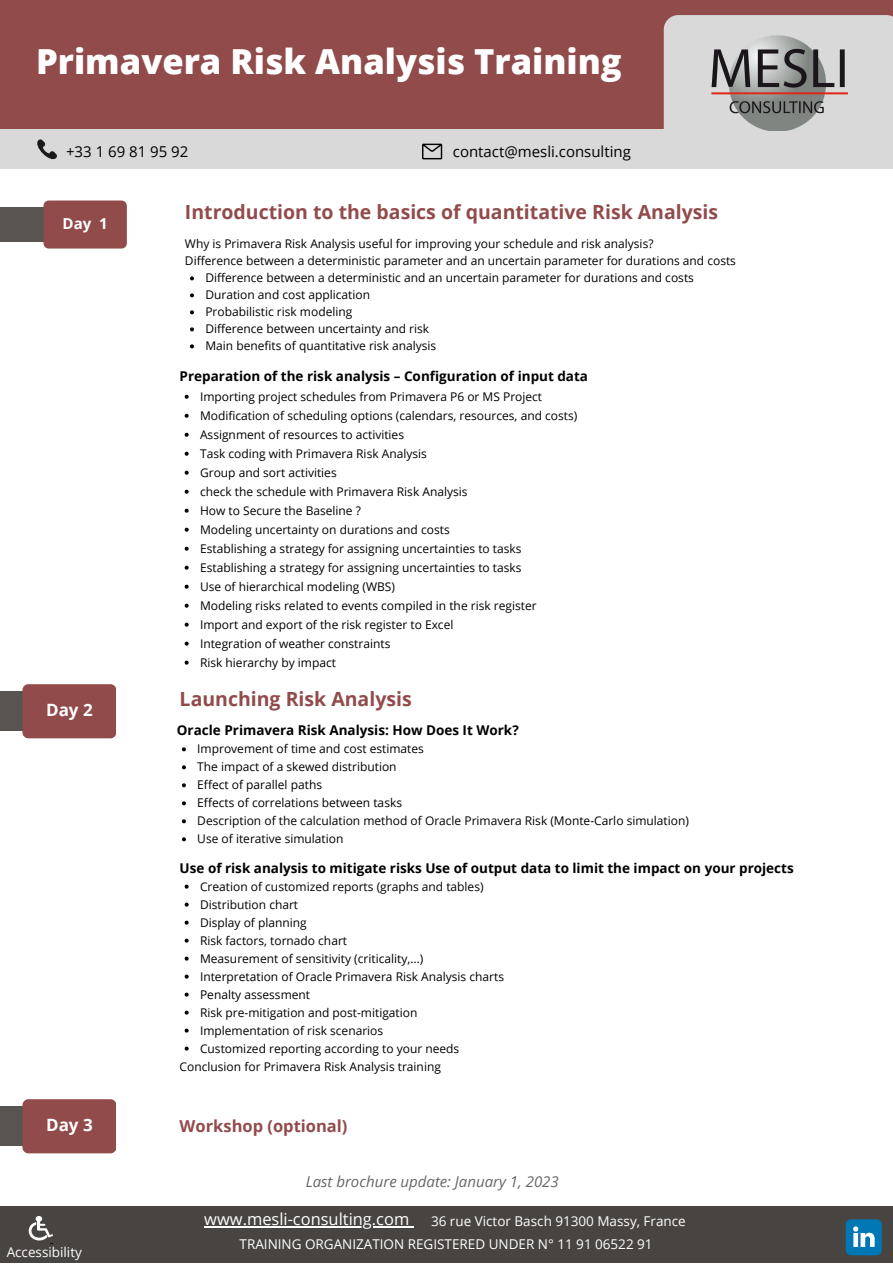
<style>
.page{position:relative;width:893px;height:1264px;background:#fff}
.page>*{position:absolute;margin:0;border:0;box-sizing:border-box;transform-origin:0 0}
.t1{font:800 34.5px "Open Sans";color:#fff}
.t2{font:700 19.5px "Open Sans";color:#924b4b}
.t3{font:700 16.95px "Open Sans";color:#fff}
.t4{font:700 16.5px "Open Sans";color:#924b4b}
.t5{font:16.35px "Open Sans";color:#fff}
.t6{font:15px "Open Sans";color:#000}
.t7{font:italic 15px "Open Sans";color:#000}
.t8{font:700 15px "Open Sans";color:#fff}
.t9{font:700 13.5px "Open Sans";color:#000}
.t10{font:13.5px "Open Sans";color:#fff}
.t11{font:12px "Open Sans";color:#000}
</style>
<div class="page">
<div style="left:0;top:0;width:892px;height:138px;background:#924b4b"></div>
<div style="left:663px;top:15px;width:229px;height:115px;background:#d9d9d9"></div>
<div style="left:0;top:130px;width:892px;height:39px;background:#d9d9d9"></div>
<img style="left:692px;top:15px;width:178px;height:115px">
<svg style="left:37px;top:139px;width:20px;height:21px"></svg>
<svg style="left:422px;top:144px;width:20px;height:15px"></svg>
<div style="left:0;top:207px;width:74px;height:35px;background:#575451"></div>
<div style="left:43px;top:200px;width:84px;height:48px;background:#924b4b;border-radius:5px"></div>
<div style="left:0;top:691px;width:57px;height:39px;background:#575451"></div>
<div style="left:22px;top:684px;width:94px;height:54px;background:#924b4b;border-radius:6px"></div>
<div style="left:0;top:1106px;width:57px;height:39px;background:#575451"></div>
<div style="left:22px;top:1099px;width:94px;height:54px;background:#924b4b;border-radius:6px"></div>
<div style="left:0;top:1205px;width:892px;height:57px;background:#484441"></div>
<svg style="left:190px;top:276px;width:4px;height:4px"></svg>
<svg style="left:190px;top:293px;width:4px;height:4px"></svg>
<svg style="left:190px;top:310px;width:4px;height:4px"></svg>
<svg style="left:190px;top:327px;width:4px;height:4px"></svg>
<svg style="left:190px;top:344px;width:4px;height:4px"></svg>
<svg style="left:182px;top:747px;width:4px;height:4px"></svg>
<svg style="left:182px;top:765px;width:4px;height:4px"></svg>
<svg style="left:182px;top:783px;width:4px;height:4px"></svg>
<svg style="left:182px;top:801px;width:4px;height:4px"></svg>
<svg style="left:182px;top:819px;width:4px;height:4px"></svg>
<svg style="left:182px;top:837px;width:4px;height:4px"></svg>
<svg style="left:28px;top:1216px;width:25px;height:28px"></svg>
<svg style="left:185px;top:395px;width:4px;height:4px"></svg>
<svg style="left:185px;top:414px;width:4px;height:4px"></svg>
<svg style="left:185px;top:433px;width:4px;height:4px"></svg>
<svg style="left:185px;top:452px;width:4px;height:4px"></svg>
<svg style="left:185px;top:470px;width:4px;height:4px"></svg>
<svg style="left:185px;top:489px;width:4px;height:4px"></svg>
<svg style="left:185px;top:508px;width:4px;height:4px"></svg>
<svg style="left:185px;top:527px;width:4px;height:4px"></svg>
<svg style="left:185px;top:546px;width:4px;height:4px"></svg>
<svg style="left:185px;top:565px;width:4px;height:4px"></svg>
<svg style="left:185px;top:584px;width:4px;height:4px"></svg>
<svg style="left:185px;top:603px;width:4px;height:4px"></svg>
<svg style="left:185px;top:622px;width:4px;height:4px"></svg>
<svg style="left:185px;top:641px;width:4px;height:4px"></svg>
<svg style="left:185px;top:660px;width:4px;height:4px"></svg>
<svg style="left:185px;top:884px;width:4px;height:4px"></svg>
<svg style="left:185px;top:902px;width:4px;height:4px"></svg>
<svg style="left:185px;top:920px;width:4px;height:4px"></svg>
<svg style="left:185px;top:938px;width:4px;height:4px"></svg>
<svg style="left:185px;top:956px;width:4px;height:4px"></svg>
<svg style="left:185px;top:974px;width:4px;height:4px"></svg>
<svg style="left:185px;top:992px;width:4px;height:4px"></svg>
<svg style="left:185px;top:1010px;width:4px;height:4px"></svg>
<svg style="left:185px;top:1028px;width:4px;height:4px"></svg>
<svg style="left:185px;top:1046px;width:4px;height:4px"></svg>
<svg style="left:845px;top:1219px;width:36px;height:36px"></svg>
<hr style="left:204px;top:1225px;width:205px;height:2px;background:#fff">
<p class="t1" style="left:36px;top:38px;width:587px">Primavera Risk Analysis Training</p>
<p class="t6" style="left:66px;top:141px;width:124px">+33 1 69 81 95 92</p>
<p class="t6" style="left:453px;top:141px;width:179px">contact@mesli.consulting</p>
<p class="t8" style="left:63px;top:213px;width:47px">Day 1</p>
<p class="t3" style="left:46px;top:698px;width:48px">Day 2</p>
<p class="t3" style="left:46px;top:1113px;width:48px">Day 3</p>
<p class="t10" style="left:7px;top:1242px;width:77px">Accessibility</p>
<p class="t2" style="left:185px;top:198px;width:534px">Introduction to the basics of quantitative Risk Analysis</p>
<p class="t11" style="left:185px;top:235px;width:470px">Why is Primavera Risk Analysis useful for improving your schedule and risk analysis?</p>
<p class="t11" style="left:185px;top:252px;width:552px">Difference between a deterministic parameter and an uncertain parameter for durations and costs</p>
<p class="t11" style="left:205px;top:269px;width:490px">Difference between a deterministic and an uncertain parameter for durations and costs</p>
<p class="t11" style="left:205px;top:286px;width:166px">Duration and cost application</p>
<p class="t11" style="left:205px;top:303px;width:148px">Probabilistic risk modeling</p>
<p class="t11" style="left:205px;top:320px;width:225px">Difference between uncertainty and risk</p>
<p class="t11" style="left:205px;top:337px;width:232px">Main benefits of quantitative risk analysis</p>
<p class="t9" style="left:180px;top:366px;width:410px">Preparation of the risk analysis – Configuration of input data</p>
<p class="t11" style="left:200px;top:388px;width:343px">Importing project schedules from Primavera P6 or MS Project</p>
<p class="t11" style="left:200px;top:407px;width:379px">Modification of scheduling options (calendars, resources, and costs)</p>
<p class="t11" style="left:200px;top:426px;width:205px">Assignment of resources to activities</p>
<p class="t11" style="left:200px;top:445px;width:228px">Task coding with Primavera Risk Analysis</p>
<p class="t11" style="left:200px;top:464px;width:138px">Group and sort activities</p>
<p class="t11" style="left:200px;top:483px;width:269px">check the schedule with Primavera Risk Analysis</p>
<p class="t11" style="left:200px;top:502px;width:162px">How to Secure the Baseline ?</p>
<p class="t11" style="left:200px;top:521px;width:251px">Modeling uncertainty on durations and costs</p>
<p class="t11" style="left:200px;top:540px;width:323px">Establishing a strategy for assigning uncertainties to tasks</p>
<p class="t11" style="left:200px;top:559px;width:323px">Establishing a strategy for assigning uncertainties to tasks</p>
<p class="t11" style="left:200px;top:578px;width:196px">Use of hierarchical modeling (WBS)</p>
<p class="t11" style="left:200px;top:597px;width:338px">Modeling risks related to events compiled in the risk register</p>
<p class="t11" style="left:200px;top:616px;width:255px">Import and export of the risk register to Excel</p>
<p class="t11" style="left:200px;top:635px;width:192px">Integration of weather constraints</p>
<p class="t11" style="left:200px;top:654px;width:137px">Risk hierarchy by impact</p>
<p class="t2" style="left:180px;top:685px;width:233px">Launching Risk Analysis</p>
<p class="t9" style="left:177px;top:721px;width:343px">Oracle Primavera Risk Analysis: How Does It Work?</p>
<p class="t11" style="left:197px;top:740px;width:228px">Improvement of time and cost estimates</p>
<p class="t11" style="left:197px;top:758px;width:201px">The impact of a skewed distribution</p>
<p class="t11" style="left:197px;top:776px;width:126px">Effect of parallel paths</p>
<p class="t11" style="left:197px;top:794px;width:206px">Effects of correlations between tasks</p>
<p class="t11" style="left:197px;top:812px;width:493px">Description of the calculation method of Oracle Primavera Risk (Monte-Carlo simulation)</p>
<p class="t11" style="left:197px;top:830px;width:148px">Use of iterative simulation</p>
<p class="t9" style="left:180px;top:858px;width:615px">Use of risk analysis to mitigate risks Use of output data to limit the impact on your projects</p>
<p class="t11" style="left:200px;top:877px;width:285px">Creation of customized reports (graphs and tables)</p>
<p class="t11" style="left:200px;top:895px;width:100px">Distribution chart</p>
<p class="t11" style="left:200px;top:913px;width:108px">Display of planning</p>
<p class="t11" style="left:200px;top:931px;width:149px">Risk factors, tornado chart</p>
<p class="t11" style="left:200px;top:949px;width:225px">Measurement of sensitivity (criticality,…)</p>
<p class="t11" style="left:200px;top:967px;width:305px">Interpretation of Oracle Primavera Risk Analysis charts</p>
<p class="t11" style="left:200px;top:985px;width:112px">Penalty assessment</p>
<p class="t11" style="left:200px;top:1003px;width:219px">Risk pre-mitigation and post-mitigation</p>
<p class="t11" style="left:200px;top:1021px;width:185px">Implementation of risk scenarios</p>
<p class="t11" style="left:200px;top:1039px;width:261px">Customized reporting according to your needs</p>
<p class="t11" style="left:180px;top:1057px;width:263px">Conclusion for Primavera Risk Analysis training</p>
<p class="t4" style="left:180px;top:1114px;width:169px">Workshop (optional)</p>
<p class="t7" style="left:305px;top:1171px;width:255px">Last brochure update: January 1, 2023</p>
<p class="t5" style="left:204px;top:1207px;width:206px">www.mesli-consulting.com</p>
<p class="t10" style="left:431px;top:1211px;width:256px">36 rue Victor Basch 91300 Massy, France</p>
<p class="t10" style="left:239px;top:1234px;width:414px">TRAINING ORGANIZATION REGISTERED UNDER N° 11 91 06522 91</p>
<p class="t10" style="left:363px;top:1211px;width:169px">www.mesli-consult ng.com</p>
<p class="t10" style="left:203px;top:1237px;width:435px">ORGANISME DE FORMATION ENREGISTRÉ SOUS LE N°11 91 06522 91</p>
</div>
